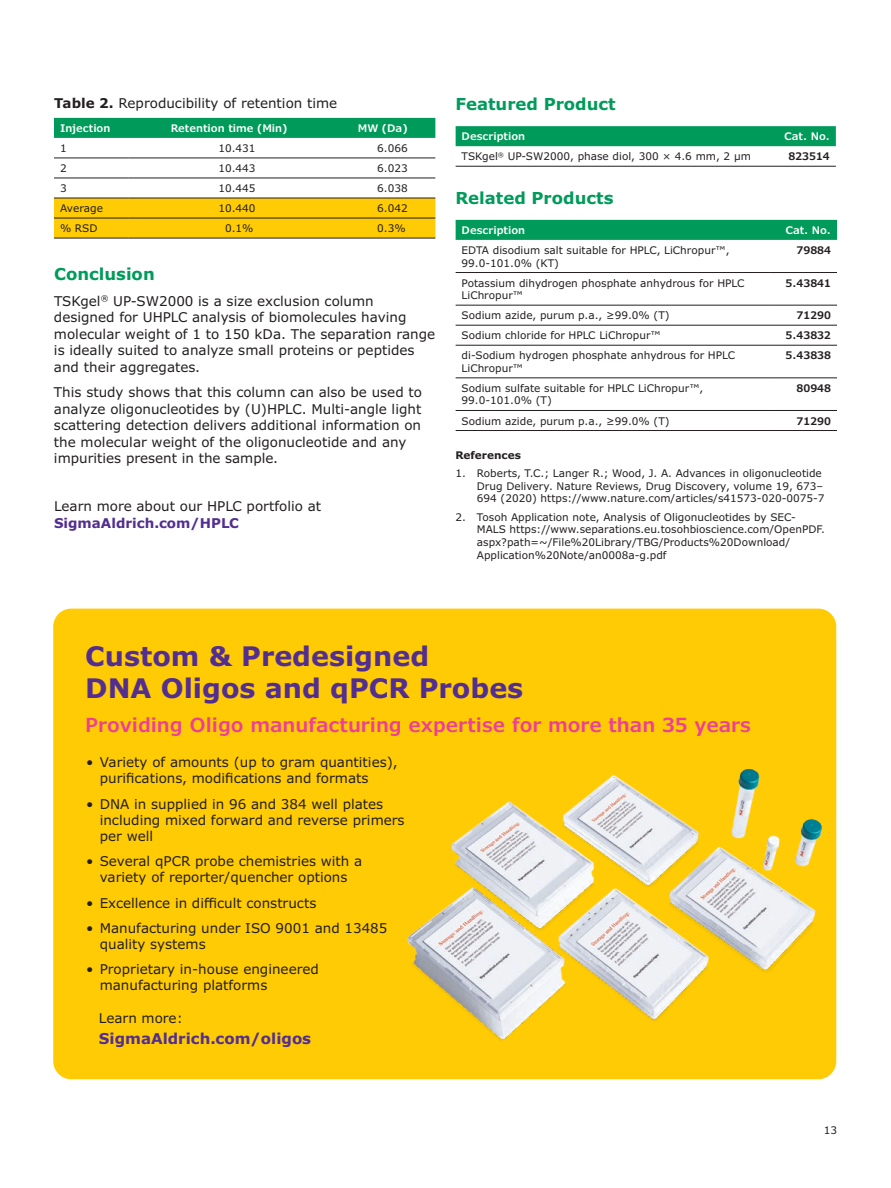
<style>
.page{position:relative;width:891px;height:1188px;background:#fff}
.page>*{position:absolute;margin:0;border:0;box-sizing:border-box;transform-origin:0 0}
.t1{font:700 27px/32.4px "Verdana Pro";color:#532e91}
.t2{font:600 19.5px "Verdana Pro";color:#ee3e96}
.t3{font:700 16.5px "Verdana Pro";color:#009b5a}
.t4{font:700 15px "Verdana Pro";color:#532e91}
.t5{font:13.5px/16.5px "Verdana Pro";color:#231f20}
.t6{font:700 13.5px "Verdana Pro";color:#532e91}
.t7{font:10.5px/12.6px "Verdana Pro";color:#231f20}
.t8{font:600 10.5px "Verdana Pro";color:#fff}
.t9{font:600 10.5px "Verdana Pro";color:#231f20}
.t10{font:700 10.5px "Verdana Pro";color:#231f20}
.s1{font-weight:700}
</style>
<div class="page">
<div style="left:456px;top:126px;width:380px;height:20px;background:#009b5a"></div>
<hr style="left:456px;top:166px;width:314px;height:1px;background:#231f20">
<hr style="left:770px;top:166px;width:66px;height:1px;background:#231f20">
<div style="left:456px;top:220px;width:381px;height:20px;background:#009b5a"></div>
<hr style="left:456px;top:272px;width:314px;height:1px;background:#231f20">
<hr style="left:770px;top:272px;width:67px;height:1px;background:#231f20">
<hr style="left:456px;top:305px;width:314px;height:1px;background:#231f20">
<hr style="left:770px;top:305px;width:67px;height:1px;background:#231f20">
<hr style="left:456px;top:325px;width:314px;height:1px;background:#231f20">
<hr style="left:770px;top:325px;width:67px;height:1px;background:#231f20">
<hr style="left:456px;top:345px;width:314px;height:1px;background:#231f20">
<hr style="left:770px;top:345px;width:67px;height:1px;background:#231f20">
<hr style="left:456px;top:377px;width:314px;height:1px;background:#231f20">
<hr style="left:770px;top:377px;width:67px;height:1px;background:#231f20">
<hr style="left:456px;top:410px;width:314px;height:1px;background:#231f20">
<hr style="left:770px;top:410px;width:67px;height:1px;background:#231f20">
<hr style="left:456px;top:430px;width:314px;height:1px;background:#231f20">
<hr style="left:770px;top:430px;width:67px;height:1px;background:#231f20">
<div style="left:54px;top:118px;width:381px;height:20px;background:#009b5a"></div>
<div style="left:54px;top:199px;width:381px;height:39px;background:#ffcb04"></div>
<hr style="left:54px;top:158px;width:74px;height:1px;background:#231f20">
<hr style="left:128px;top:158px;width:202px;height:1px;background:#231f20">
<hr style="left:330px;top:158px;width:105px;height:1px;background:#231f20">
<hr style="left:54px;top:178px;width:74px;height:1px;background:#231f20">
<hr style="left:128px;top:178px;width:202px;height:1px;background:#231f20">
<hr style="left:330px;top:178px;width:105px;height:1px;background:#231f20">
<hr style="left:54px;top:198px;width:74px;height:1px;background:#231f20">
<hr style="left:128px;top:198px;width:202px;height:1px;background:#231f20">
<hr style="left:330px;top:198px;width:105px;height:1px;background:#231f20">
<hr style="left:54px;top:218px;width:74px;height:1px;background:#231f20">
<hr style="left:128px;top:218px;width:202px;height:1px;background:#231f20">
<hr style="left:330px;top:218px;width:105px;height:1px;background:#231f20">
<hr style="left:54px;top:238px;width:74px;height:1px;background:#231f20">
<hr style="left:128px;top:238px;width:202px;height:1px;background:#231f20">
<hr style="left:330px;top:238px;width:105px;height:1px;background:#231f20">
<div style="left:53px;top:609px;width:783px;height:470px;background:#ffcb04;border-radius:18px"></div>
<img style="left:407px;top:748px;width:430px;height:315px">
<p class="t5" style="left:54px;top:95px;width:285px"><span class="s1">Table 2.</span> Reproducibility of retention time</p>
<p class="t8" style="left:60px;top:121px;width:52px">Injection</p>
<p class="t8" style="left:171px;top:121px;width:118px">Retention time (Min)</p>
<p class="t8" style="left:358px;top:121px;width:51px">MW (Da)</p>
<p class="t7" style="left:60px;top:142px;width:8px">1</p>
<p class="t7" style="left:218px;top:142px;width:39px">10.431</p>
<p class="t7" style="left:377px;top:142px;width:32px">6.066</p>
<p class="t7" style="left:60px;top:162px;width:8px">2</p>
<p class="t7" style="left:218px;top:162px;width:39px">10.443</p>
<p class="t7" style="left:377px;top:162px;width:32px">6.023</p>
<p class="t7" style="left:60px;top:182px;width:8px">3</p>
<p class="t7" style="left:218px;top:182px;width:39px">10.445</p>
<p class="t7" style="left:377px;top:182px;width:32px">6.038</p>
<p class="t7" style="left:60px;top:202px;width:44px">Average</p>
<p class="t7" style="left:218px;top:202px;width:39px">10.440</p>
<p class="t7" style="left:377px;top:202px;width:32px">6.042</p>
<p class="t7" style="left:60px;top:222px;width:39px">% RSD</p>
<p class="t7" style="left:225px;top:222px;width:30px">0.1%</p>
<p class="t7" style="left:377px;top:222px;width:30px">0.3%</p>
<p class="t3" style="left:54px;top:264px;width:102px">Conclusion</p>
<p class="t5" style="left:54px;top:293px;width:383px">TSKgel<sup>®</sup> UP-SW2000 is a size exclusion column designed for UHPLC analysis of biomolecules having molecular weight of 1 to 150 kDa. The separation range is ideally suited to analyze small proteins or peptides and their aggregates.</p>
<p class="t5" style="left:54px;top:384px;width:370px">This study shows that this column can also be used to analyze oligonucleotides by (U)HPLC. Multi-angle light scattering detection delivers additional information on the molecular weight of the oligonucleotide and any impurities present in the sample.</p>
<p class="t5" style="left:54px;top:498px;width:269px">Learn more about our HPLC portfolio at</p>
<p class="t6" style="left:54px;top:514px;width:187px">SigmaAldrich.com/HPLC</p>
<p class="t3" style="left:456px;top:94px;width:162px">Featured Product</p>
<p class="t8" style="left:462px;top:130px;width:65px">Description</p>
<p class="t8" style="left:784px;top:130px;width:47px">Cat. No.</p>
<p class="t7" style="left:462px;top:150px;width:291px">TSKgel<sup>®</sup> UP-SW2000, phase diol, 300 × 4.6 mm, 2 μm</p>
<p class="t9" style="left:789px;top:150px;width:43px">823514</p>
<p class="t3" style="left:456px;top:187px;width:160px">Related Products</p>
<p class="t8" style="left:462px;top:223px;width:65px">Description</p>
<p class="t8" style="left:785px;top:223px;width:47px">Cat. No.</p>
<p class="t7" style="left:462px;top:244px;width:269px">EDTA disodium salt suitable for HPLC, LiChropur™,<br>99.0-101.0% (KT)</p>
<p class="t9" style="left:797px;top:243px;width:36px">79884</p>
<p class="t7" style="left:462px;top:277px;width:284px">Potassium dihydrogen phosphate anhydrous for HPLC<br>LiChropur™</p>
<p class="t9" style="left:786px;top:276px;width:47px">5.43841</p>
<p class="t7" style="left:462px;top:309px;width:209px">Sodium azide, purum p.a., ≥99.0% (T)</p>
<p class="t9" style="left:797px;top:309px;width:36px">71290</p>
<p class="t7" style="left:462px;top:329px;width:201px">Sodium chloride for HPLC LiChropur™</p>
<p class="t9" style="left:786px;top:329px;width:47px">5.43832</p>
<p class="t7" style="left:462px;top:349px;width:275px">di-Sodium hydrogen phosphate anhydrous for HPLC<br>LiChropur™</p>
<p class="t9" style="left:786px;top:349px;width:47px">5.43838</p>
<p class="t7" style="left:462px;top:382px;width:243px">Sodium sulfate suitable for HPLC LiChropur™,<br>99.0-101.0% (T)</p>
<p class="t9" style="left:797px;top:381px;width:36px">80948</p>
<p class="t7" style="left:462px;top:415px;width:209px">Sodium azide, purum p.a., ≥99.0% (T)</p>
<p class="t9" style="left:797px;top:414px;width:36px">71290</p>
<p class="t10" style="left:456px;top:448px;width:67px">References</p>
<p class="t7" style="left:477px;top:467px;width:349px;text-indent:-21px">1. Roberts, T.C.; Langer R.; Wood, J. A. Advances in oligonucleotide<br>Drug Delivery. Nature Reviews, Drug Discovery, volume 19, 673–<br>694 (2020) https://www.nature.com/articles/s41573-020-0075-7</p>
<p class="t7" style="left:477px;top:511px;width:350px;text-indent:-21px">2. Tosoh Application note, Analysis of Oligonucleotides by SEC-MALS https://www.separations.eu.tosohbioscience.com/OpenPDF. aspx?path=~/File%20Library/TBG/Products%20Download/ Application%20Note/an0008a-g.pdf</p>
<h1 class="t1" style="left:85px;top:640px;width:440px">Custom &amp; Predesigned<br>DNA Oligos and qPCR Probes</h1>
<h2 class="t2" style="left:85px;top:712px;width:668px">Providing Oligo manufacturing expertise for more than 35 years</h2>
<p class="t5" style="left:100px;top:754px;width:300px;text-indent:-14px">• Variety of amounts (up to gram quantities), purifications, modifications and formats</p>
<p class="t5" style="left:100px;top:796px;width:306px;text-indent:-14px">• DNA in supplied in 96 and 384 well plates including mixed forward and reverse primers per well</p>
<p class="t5" style="left:86px;top:853px;width:278px;text-align:center">• Several qPCR probe chemistries with a variety of reporter/quencher options</p>
<p class="t5" style="left:86px;top:895px;width:232px">• Excellence in difficult constructs</p>
<p class="t5" style="left:100px;top:920px;width:289px;text-indent:-14px">• Manufacturing under ISO 9001 and 13485 quality systems</p>
<p class="t5" style="left:100px;top:961px;width:221px;text-indent:-14px">• Proprietary in-house engineered manufacturing platforms</p>
<p class="t5" style="left:99px;top:1010px;width:85px">Learn more:</p>
<p class="t4" style="left:99px;top:1029px;width:214px">SigmaAldrich.com/oligos</p>
<p class="t7" style="left:824px;top:1124px;width:15px">13</p>
</div>
